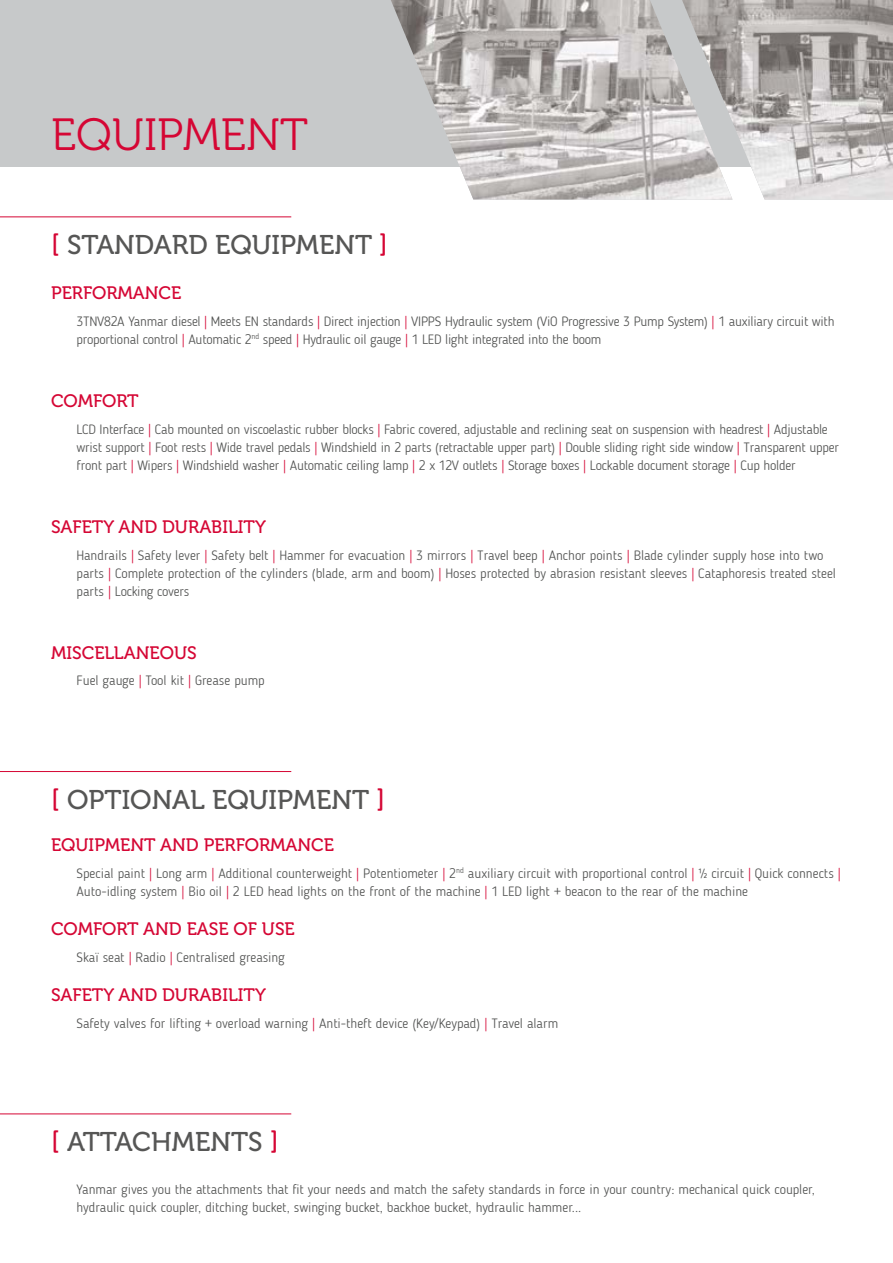
<style>
.page{position:relative;width:893px;height:1263px;background:#fff}
.page>*{position:absolute;margin:0;border:0;box-sizing:border-box;transform-origin:0 0}
.t1{font:45px "Museo 300";color:#d50634}
.t2{font:27px "Museo 500";color:#565655}
.t3{font:18px "Museo 500";color:#d50634}
.t4{font:300 13.5px/18px "Blogger Sans";letter-spacing:-.01em;color:#535453}
.s1{color:#d50634}
</style>
<div class="page">
<div style="left:0;top:0;width:893px;height:167px;background:#c7c9ca"></div>
<img style="left:391px;top:0;width:502px;height:200px">
<hr style="left:0;top:771px;width:291px;height:1px;background:#d50634">
<hr style="left:0;top:216px;width:291px;height:1px;background:#d50634">
<hr style="left:0;top:1113px;width:291px;height:1px;background:#d50634">
<h1 class="t1" style="left:51px;top:110px;width:259px">EQUIPMENT</h1>
<h2 class="t2" style="left:51px;top:230px;width:338px"><span class="s1">[</span> STANDARD EQUIPMENT <span class="s1">]</span></h2>
<h3 class="t3" style="left:51px;top:283px;width:132px">PERFORMANCE</h3>
<p class="t4" style="left:77px;top:312px;width:759px">3TNV82A Yanmar diesel <span class="s1">|</span> Meets EN standards <span class="s1">|</span> Direct injection <span class="s1">|</span> VIPPS Hydraulic system (ViO Progressive 3 Pump System) <span class="s1">|</span> 1 auxiliary circuit with proportional control <span class="s1">|</span> Automatic 2<sup>nd</sup> speed <span class="s1">|</span> Hydraulic oil gauge <span class="s1">|</span> 1 LED light integrated into the boom</p>
<h3 class="t3" style="left:51px;top:391px;width:89px">COMFORT</h3>
<p class="t4" style="left:77px;top:420px;width:764px">LCD Interface <span class="s1">|</span> Cab mounted on viscoelastic rubber blocks <span class="s1">|</span> Fabric covered, adjustable and reclining seat on suspension with headrest <span class="s1">|</span> Adjustable wrist support <span class="s1">|</span> Foot rests <span class="s1">|</span> Wide travel pedals <span class="s1">|</span> Windshield in 2 parts (retractable upper part) <span class="s1">|</span> Double sliding right side window <span class="s1">|</span> Transparent upper front part <span class="s1">|</span> Wipers <span class="s1">|</span> Windshield washer <span class="s1">|</span> Automatic ceiling lamp <span class="s1">|</span> 2 x 12V outlets <span class="s1">|</span> Storage boxes <span class="s1">|</span> Lockable document storage <span class="s1">|</span> Cup holder</p>
<h3 class="t3" style="left:51px;top:517px;width:217px">SAFETY AND DURABILITY</h3>
<p class="t4" style="left:77px;top:546px;width:761px">Handrails <span class="s1">|</span> Safety lever <span class="s1">|</span> Safety belt <span class="s1">|</span> Hammer for evacuation <span class="s1">|</span> 3 mirrors <span class="s1">|</span> Travel beep <span class="s1">|</span> Anchor points <span class="s1">|</span> Blade cylinder supply hose into two parts <span class="s1">|</span> Complete protection of the cylinders (blade, arm and boom) <span class="s1">|</span> Hoses protected by abrasion resistant sleeves <span class="s1">|</span> Cataphoresis treated steel parts <span class="s1">|</span> Locking covers</p>
<h3 class="t3" style="left:51px;top:643px;width:147px">MISCELLANEOUS</h3>
<p class="t4" style="left:77px;top:672px;width:190px">Fuel gauge <span class="s1">|</span> Tool kit <span class="s1">|</span> Grease pump</p>
<h2 class="t2" style="left:51px;top:785px;width:335px"><span class="s1">[</span> OPTIONAL EQUIPMENT <span class="s1">]</span></h2>
<h3 class="t3" style="left:51px;top:835px;width:285px">EQUIPMENT AND PERFORMANCE</h3>
<p class="t4" style="left:77px;top:864px;width:766px">Special paint <span class="s1">|</span> Long arm <span class="s1">|</span> Additional counterweight <span class="s1">|</span> Potentiometer <span class="s1">|</span> 2<sup>nd</sup> auxiliary circuit with proportional control <span class="s1">|</span> 1/2 circuit <span class="s1">|</span> Quick connects <span class="s1">|<br></span>Auto-idling system <span class="s1">|</span> Bio oil <span class="s1">|</span> 2 LED head lights on the front of the machine <span class="s1">|</span> 1 LED light + beacon to the rear of the machine</p>
<h3 class="t3" style="left:51px;top:919px;width:245px">COMFORT AND EASE OF USE</h3>
<p class="t4" style="left:77px;top:948px;width:210px">Skaï seat <span class="s1">|</span> Radio <span class="s1">|</span> Centralised greasing</p>
<h3 class="t3" style="left:51px;top:985px;width:217px">SAFETY AND DURABILITY</h3>
<p class="t4" style="left:77px;top:1014px;width:483px">Safety valves for lifting + overload warning <span class="s1">|</span> Anti-theft device (Key/Keypad) <span class="s1">|</span> Travel alarm</p>
<h2 class="t2" style="left:51px;top:1127px;width:229px"><span class="s1">[</span> ATTACHMENTS <span class="s1">]</span></h2>
<p class="t4" style="left:77px;top:1180px;width:740px">Yanmar gives you the attachments that fit your needs and match the safety standards in force in your country: mechanical quick coupler, hydraulic quick coupler, ditching bucket, swinging bucket, backhoe bucket, hydraulic hammer...</p>
</div>
